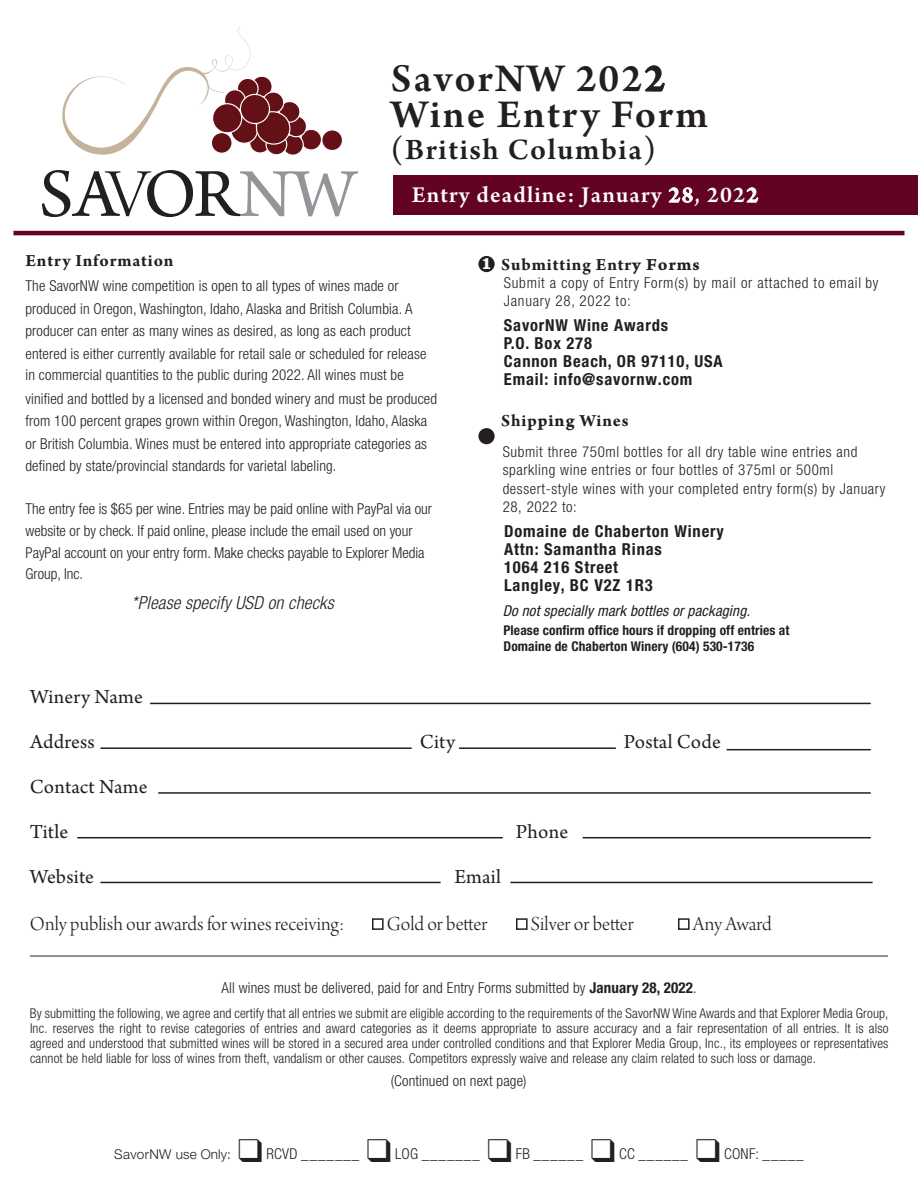
<style>
.page{position:relative;width:918px;height:1188px;background:#fff}
.page>*{position:absolute;margin:0;border:0;box-sizing:border-box;transform-origin:0 0}
.t1{font:600 41.7px/35.7px "Arno Pro";letter-spacing:.05em;color:#231f20}
.t2{font:600 31.35px "Arno Pro";letter-spacing:.05em;color:#231f20}
.t3{font:600 24px "Arno Pro";letter-spacing:.05em;color:#fff}
.t4{font:21px "Arno Pro Light Display";color:#231f20}
.t5{font:21px/45px "Arno Pro";letter-spacing:.01em;color:#231f20}
.t6{font:700 18px "Arno Pro";letter-spacing:.05em;color:#231f20}
.t7{font:italic 300 condensed 18px "Helvetica Neue LT Std";letter-spacing:.01em;color:#231f20}
.t8{font:700 condensed 16.5px/18px "Helvetica Neue LT Std";letter-spacing:.05em;color:#231f20}
.t9{font:300 condensed 15px/22.2px "Helvetica Neue LT Std";letter-spacing:.01em;color:#231f20}
.t10{font:300 condensed 15px/18.5px "Helvetica Neue LT Std";letter-spacing:.04em;color:#231f20}
.t11{font:300 condensed 15px/18px "Helvetica Neue LT Std";letter-spacing:.05em;color:#231f20}
.t12{font:italic condensed 15px "Helvetica Neue LT Std";letter-spacing:.01em;color:#231f20}
.t13{font:300 condensed 13.5px/15px "Helvetica Neue LT Std";letter-spacing:.01em;color:#231f20;text-align:justify}
.t14{font:700 condensed 13.5px/16.2px "Helvetica Neue LT Std";letter-spacing:.01em;color:#231f20}
.t15{font:300 13.5px "Helvetica Neue LT Std";letter-spacing:.025em;color:#231f20}
.s1{font-family:"Clarendon LT Std";color:#fff}
.s2{font-family:"Arno Pro Bold Caption";font-weight:400}
.s3{font-weight:700}
</style>
<div class="page">
<div style="left:393px;top:176px;width:525px;height:39px;background:#620322"></div>
<hr style="left:14px;top:231px;width:890px;height:4px;background:#620322">
<div style="left:478px;top:256px;width:17px;height:16px;background:#231f20;border-radius:50%"></div>
<div style="left:478px;top:428px;width:17px;height:16px;background:#231f20;border-radius:50%"></div>
<svg style="left:42px;top:170px;width:316px;height:47px"></svg>
<svg style="left:62px;top:26px;width:280px;height:129px"></svg>
<div style="left:372px;top:918px;width:12px;height:12px;border:2px solid #231f20"></div>
<div style="left:516px;top:918px;width:12px;height:12px;border:2px solid #231f20"></div>
<div style="left:678px;top:918px;width:12px;height:12px;border:2px solid #231f20"></div>
<hr style="left:30px;top:956px;width:858px;height:1px;background:#231f20">
<hr style="left:150px;top:703px;width:721px;height:1px;background:#231f20">
<hr style="left:100px;top:882px;width:341px;height:1px;background:#231f20">
<hr style="left:100px;top:747px;width:312px;height:2px;background:#231f20">
<hr style="left:459px;top:747px;width:157px;height:2px;background:#231f20">
<hr style="left:727px;top:749px;width:144px;height:1px;background:#231f20">
<hr style="left:583px;top:837px;width:288px;height:1px;background:#231f20">
<hr style="left:77px;top:837px;width:426px;height:1px;background:#231f20">
<hr style="left:510px;top:882px;width:363px;height:1px;background:#231f20">
<hr style="left:158px;top:792px;width:713px;height:2px;background:#231f20">
<h1 class="t1" style="left:391px;top:63px;width:318px">SavorNW 2022<br>Wine Entry Form</h1>
<h2 class="t2" style="left:391px;top:131px;width:266px">(British Columbia)</h2>
<h3 class="t3" style="left:412px;top:181px;width:348px">Entry deadline: January 28, 2022</h3>
<p class="t6" style="left:26px;top:250px;width:150px">Entry Information</p>
<p class="t9" style="left:26px;top:275px;width:402px">The SavorNW wine competition is open to all types of wines made or produced in Oregon, Washington, Idaho, Alaska and British Columbia. A producer can enter as many wines as desired, as long as each product entered is either currently available for retail sale or scheduled for release in commercial quantities to the public during 2022. All wines must be</p>
<p class="t9" style="left:25px;top:387px;width:413px">vinified and bottled by a licensed and bonded winery and must be produced from 100 percent grapes grown within Oregon, Washington, Idaho, Alaska or British Columbia. Wines must be entered into appropriate categories as defined by state/provincial standards for varietal labeling.</p>
<p class="t9" style="left:25px;top:497px;width:408px">The entry fee is $65 per wine. Entries may be paid online with PayPal via our website or by check. If paid online, please include the email used on your PayPal account on your entry form. Make checks payable to Explorer Media Group, Inc.</p>
<p class="t7" style="left:132px;top:592px;width:204px">*Please specify USD on checks</p>
<p class="t6" style="left:481px;top:254px;width:220px"><span class="s1">1</span> Submitting Entr<span class="s2">y Forms</span></p>
<p class="t11" style="left:504px;top:273px;width:376px">Submit a copy of Entry Form(s) by mail or attached to email by<br>January 28, 2022 to:</p>
<p class="t8" style="left:504px;top:316px;width:220px">SavorNW Wine Awards<br>P.O. Box 278<br>Cannon Beach, OR 97110, USA<br>Email: info@savornw.com</p>
<p class="t6" style="left:481px;top:410px;width:149px"><span class="s1">2</span> Ship<span class="s2">ping</span> Wines</p>
<p class="t10" style="left:503px;top:442px;width:384px">Submit three 750ml bottles for all dry table wine entries and sparkling wine entries or four bottles of 375ml or 500ml dessert-style wines with your completed entry form(s) by January 28, 2022 to:</p>
<p class="t8" style="left:504px;top:522px;width:221px">Domaine de Chaberton Winery<br>Attn: Samantha Rinas<br>1064 216 Street<br>Langley, BC V2Z 1R3</p>
<p class="t12" style="left:503px;top:602px;width:249px">Do not specially mark bottles or packaging.</p>
<p class="t14" style="left:504px;top:622px;width:287px">Please confirm office hours if dropping off entries at<br>Domaine de Chaberton Winery (604) 530-1736</p>
<h3 class="t5" style="left:30px;top:676px;width:114px">Winery Name<br>Address</h3>
<h3 class="t5" style="left:30px;top:766px;width:119px">Contact Name<br>Title</h3>
<h3 class="t5" style="left:420px;top:721px;width:37px">City</h3>
<h3 class="t5" style="left:624px;top:721px;width:98px">Postal Code</h3>
<h3 class="t5" style="left:516px;top:811px;width:54px">Phone</h3>
<h3 class="t5" style="left:30px;top:856px;width:66px">Website</h3>
<h3 class="t5" style="left:454px;top:856px;width:48px">Email</h3>
<h3 class="t4" style="left:30px;top:912px;width:316px">Only publish our awards for wines receiving:</h3>
<h3 class="t4" style="left:387px;top:912px;width:102px">Gold or better</h3>
<h3 class="t4" style="left:531px;top:912px;width:104px">Silver or better</h3>
<h3 class="t4" style="left:693px;top:912px;width:80px">Any Award</h3>
<p class="t9" style="left:222px;top:976px;width:477px">All wines must be delivered, paid for and Entry Forms submitted by <span class="s3">January 28, 2022</span>.</p>
<p class="t13" style="left:30px;top:1005px;width:860px">By submitting the following, we agree and certify that all entries we submit are eligible according to the requirements of the SavorNW Wine Awards and that Explorer Media Group, Inc. reserves the right to revise categories of entries and award categories as it deems appropriate to assure accuracy and a fair representation of all entries. It is also agreed and understood that submitted wines will be stored in a secured area under controlled conditions and that Explorer Media Group, Inc., its employees or representatives cannot be held liable for loss of wines from theft, vandalism or other causes. Competitors expressly waive and release any claim related to such loss or damage.</p>
<p class="t9" style="left:391px;top:1069px;width:137px">(Continued on next page)</p>
<p class="t15" style="left:114px;top:1145px;width:118px">SavorNW use Only:</p>
<p class="t9" style="left:238px;top:1142px;width:567px">❑ RCVD _______ ❑ LOG _______ ❑ FB ______ ❑ CC ______ ❑ CONF: _____</p>
</div>
